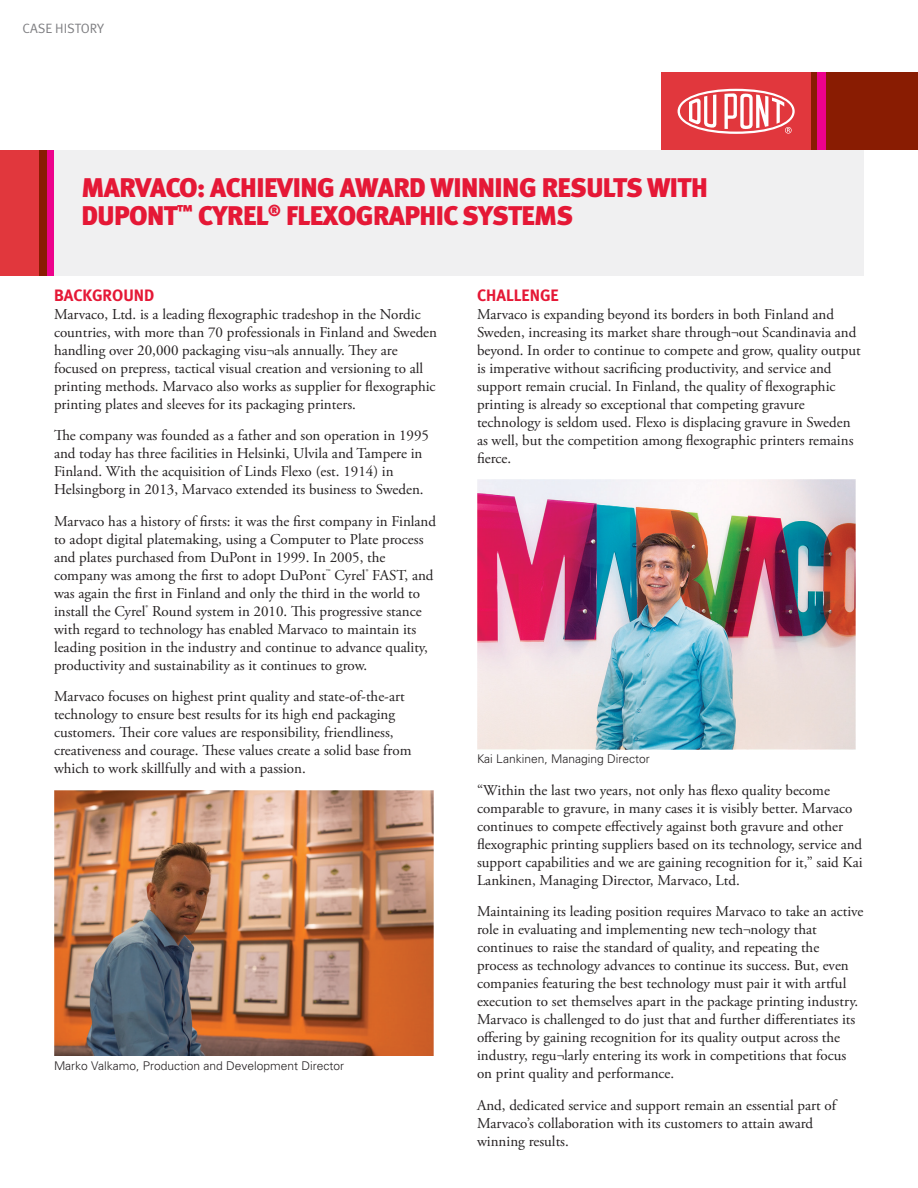
<style>
.page{position:relative;width:918px;height:1188px;background:#fff}
.page>*{position:absolute;margin:0;border:0;box-sizing:border-box;transform-origin:0 0}
.Main_Title{font:27px/28.5px "Meta Black LF";letter-spacing:-.02em;color:#e51836}
.Head{font:16.5px "Meta Bold LF";color:#e51836}
.Body_1{font:15px/18px "Adobe Garamond Pro";color:#231f20}
.t1{font:13.5px "Meta Normal LF";color:#808083}
.t2{font:300 12px "Univers";color:#231f20}
</style>
<div class="page">
<div style="left:0;top:150px;width:39px;height:125px;background:#e1373d"></div>
<div style="left:46px;top:150px;width:8px;height:125px;background:#ed028c"></div>
<div style="left:39px;top:150px;width:7px;height:125px;background:#891c02"></div>
<div style="left:54px;top:150px;width:810px;height:125px;background:#f0f0f1"></div>
<div style="left:811px;top:72px;width:107px;height:78px;background:#891c02"></div>
<div style="left:818px;top:72px;width:8px;height:78px;background:#ed028c"></div>
<div style="left:661px;top:72px;width:150px;height:78px;background:#e1373d"></div>
<svg style="left:678px;top:89px;width:117px;height:45px"></svg>
<img style="left:54px;top:790px;width:379px;height:265px">
<img style="left:477px;top:480px;width:379px;height:269px">
<p class="t1" style="left:22px;top:21px;width:83px">CASE HISTORY</p>
<p class="Main_Title" style="left:81px;top:173px;width:628px">MARVACO: ACHIEVING AWARD WINNING RESULTS WITH<br>DUPONT<sup>™</sup> CYREL<sup>®</sup> FLEXOGRAPHIC SYSTEMS</p>
<p class="Head" style="left:54px;top:285px;width:102px">BACKGROUND</p>
<p class="Body_1" style="left:54px;top:306px;width:385px">Marvaco, Ltd. is a leading flexographic tradeshop in the Nordic countries, with more than 70 professionals in Finland and Sweden handling over 20,000 packaging visu¬als annually. They are focused on prepress, tactical visual creation and versioning to all printing methods. Marvaco also works as supplier for flexographic printing plates and sleeves for its packaging printers.</p>
<p class="Body_1" style="left:54px;top:427px;width:377px">The company was founded as a father and son operation in 1995 and today has three facilities in Helsinki, Ulvila and Tampere in Finland. With the acquisition of Linds Flexo (est. 1914) in Helsingborg in 2013, Marvaco extended its business to Sweden.</p>
<p class="Body_1" style="left:54px;top:513px;width:384px">Marvaco has a history of firsts: it was the first company in Finland to adopt digital platemaking, using a Computer to Plate process and plates purchased from DuPont in 1999. In 2005, the company was among the first to adopt DuPont<sup>™</sup> Cyrel<sup>®</sup> FAST, and was again the first in Finland and only the third in the world to install the Cyrel<sup>®</sup> Round system in 2010. This progressive stance with regard to technology has enabled Marvaco to maintain its leading position in the industry and continue to advance quality, productivity and sustainability as it continues to grow.</p>
<p class="Body_1" style="left:54px;top:688px;width:359px">Marvaco focuses on highest print quality and state-of-the-art technology to ensure best results for its high end packaging customers. Their core values are responsibility, friendliness, creativeness and courage. These values create a solid base from which to work skillfully and with a passion.</p>
<p class="t2" style="left:54px;top:1058px;width:292px">Marko Valkamo, Production and Development Director</p>
<p class="Head" style="left:477px;top:285px;width:83px">CHALLENGE</p>
<p class="Body_1" style="left:477px;top:306px;width:385px">Marvaco is expanding beyond its borders in both Finland and Sweden, increasing its market share through¬out Scandinavia and beyond. In order to continue to compete and grow, quality output is imperative without sacrificing productivity, and service and support remain crucial. In Finland, the quality of flexographic printing is already so exceptional that competing gravure technology is seldom used. Flexo is displacing gravure in Sweden as well, but the competition among flexographic printers remains fierce.</p>
<p class="t2" style="left:477px;top:752px;width:174px">Kai Lankinen, Managing Director</p>
<p class="Body_1" style="left:477px;top:782px;width:387px">“Within the last two years, not only has flexo quality become comparable to gravure, in many cases it is visibly better. Marvaco continues to compete effectively against both gravure and other flexographic printing suppliers based on its technology, service and support capabilities and we are gaining recognition for it,” said Kai Lankinen, Managing Director, Marvaco, Ltd.</p>
<p class="Body_1" style="left:477px;top:903px;width:388px">Maintaining its leading position requires Marvaco to take an active role in evaluating and implementing new tech¬nology that continues to raise the standard of quality, and repeating the process as technology advances to continue its success. But, even companies featuring the best technology must pair it with artful execution to set themselves apart in the package printing industry.<br>Marvaco is challenged to do just that and further differentiates its offering by gaining recognition for its quality output across the industry, regu¬larly entering its work in competitions that focus on print quality and performance.</p>
<p class="Body_1" style="left:477px;top:1097px;width:361px">And, dedicated service and support remain an essential part of<br>Marvaco’s collaboration with its customers to attain award winning results.</p>
</div>
